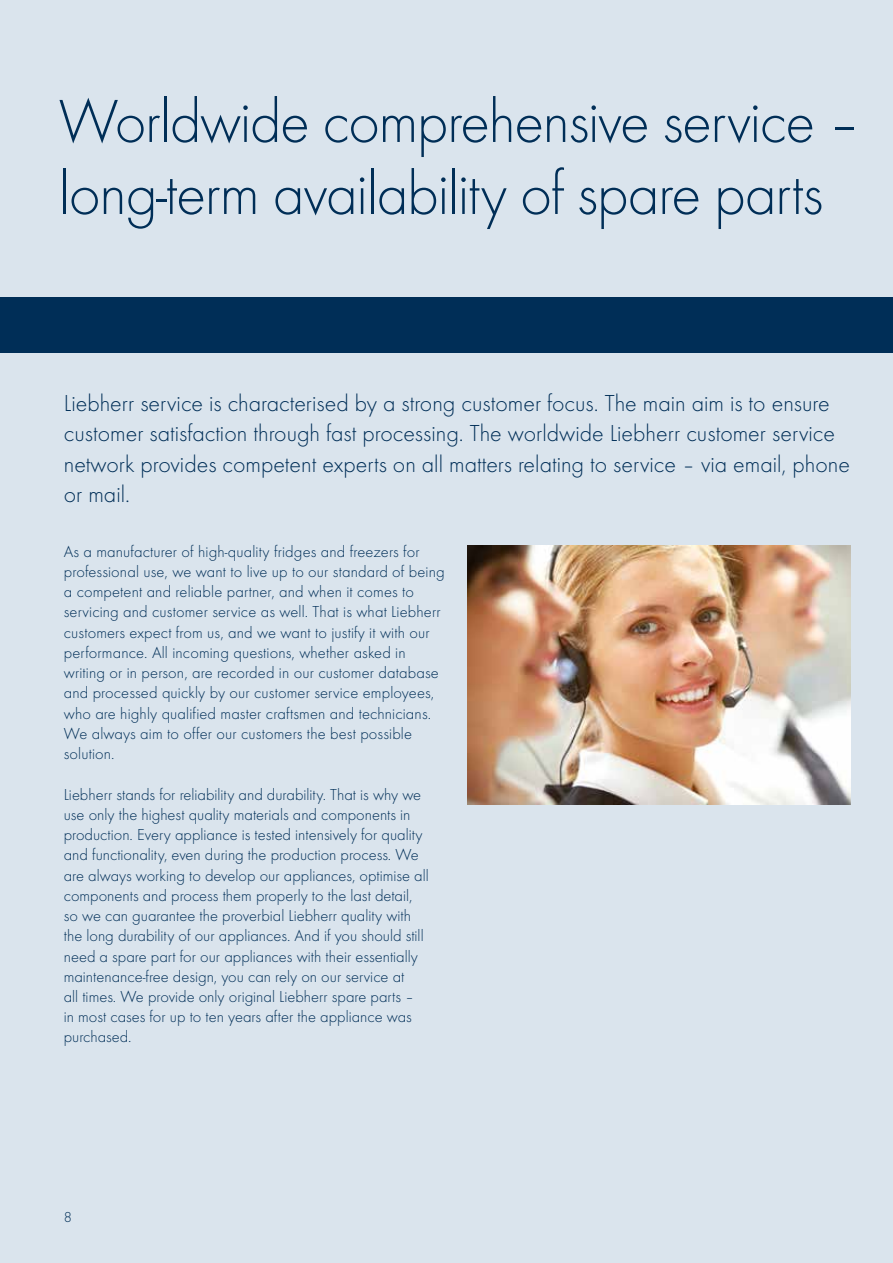
<style>
.page{position:relative;width:893px;height:1263px;background:#dae4ed}
.page>*{position:absolute;margin:0;border:0;box-sizing:border-box;transform-origin:0 0}
.t1{font:300 63px/72px "Futura";letter-spacing:-.02em;color:#002e57}
.t2{font:300 24px/30px "Futura";color:#002e57}
.t3{font:300 16.5px/20.2px "Futura";color:#002e57}
.t4{font:300 15px "Futura";color:#002e57}
</style>
<div class="page">
<div style="left:0;top:298px;width:893px;height:55px;background:#002e57"></div>
<img style="left:468px;top:546px;width:382px;height:258px">
<h1 class="t1" style="left:59px;top:86px;width:804px">Worldwide comprehensive service – long-term availability of spare parts</h1>
<p class="t2" style="left:64px;top:389px;width:788px">Liebherr service is characterised by a strong customer focus. The main aim is to ensure customer satisfaction through fast processing. The worldwide Liebherr customer service network provides competent experts on all matters relating to service – via email, phone or mail.</p>
<p class="t3" style="left:64px;top:541px;width:382px">As a manufacturer of high-quality fridges and freezers for professional use, we want to live up to our standard of being a competent and reliable partner, and when it comes to servicing and customer service as well. That is what Liebherr customers expect from us, and we want to justify it with our performance. All incoming questions, whether asked in writing or in person, are recorded in our customer database and processed quickly by our customer service employees, who are highly qualified master craftsmen and technicians.<br>We always aim to offer our customers the best possible solution.</p>
<p class="t3" style="left:64px;top:784px;width:366px">Liebherr stands for reliability and durability. That is why we use only the highest quality materials and components in production. Every appliance is tested intensively for quality and functionality, even during the production process. We are always working to develop our appliances, optimise all components and process them properly to the last detail, so we can guarantee the proverbial Liebherr quality with the long durability of our appliances. And if you should still need a spare part for our appliances with their essentially maintenance-free design, you can rely on our service at<br>all times. We provide only original Liebherr spare parts –<br>in most cases for up to ten years after the appliance was purchased.</p>
<p class="t4" style="left:64px;top:1209px;width:10px">8</p>
</div>
